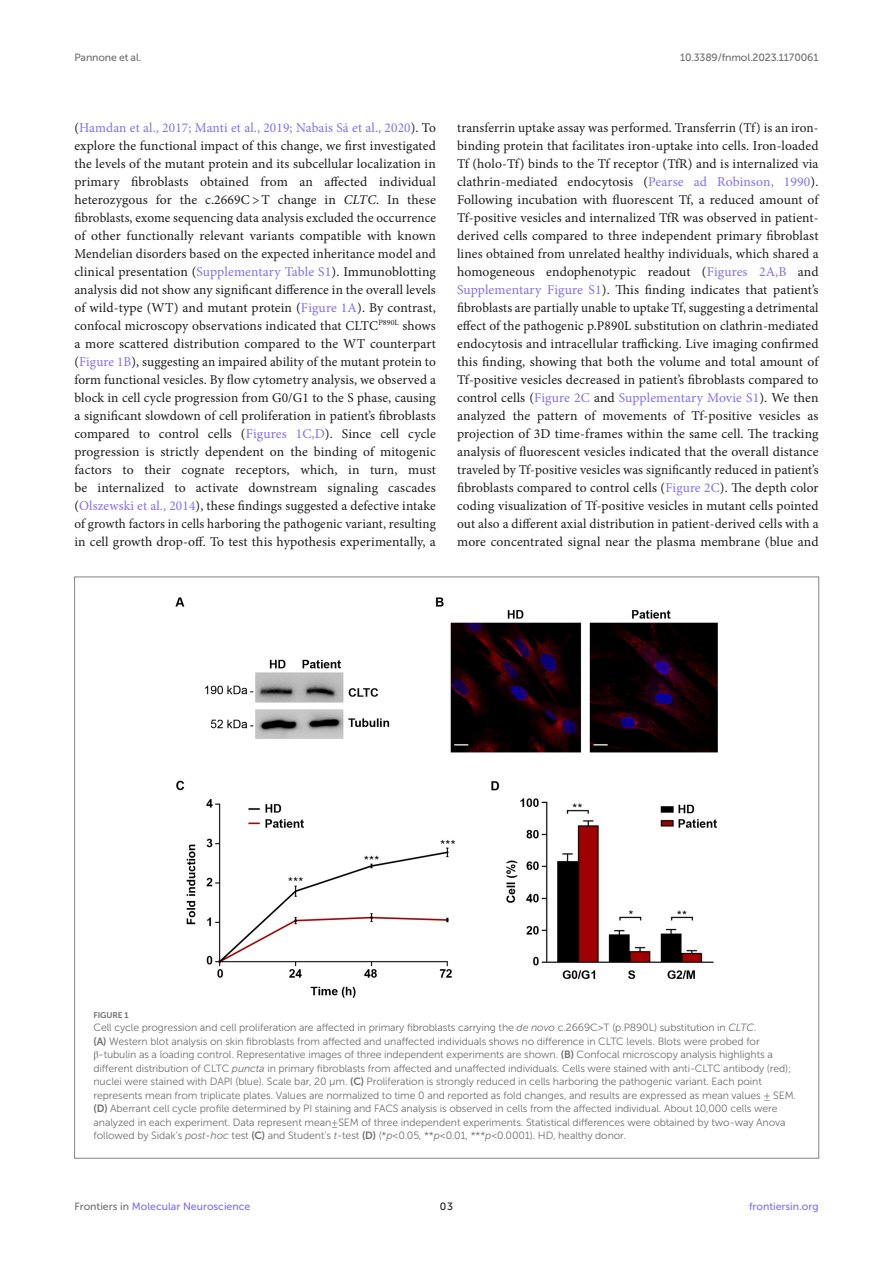
<style>
.page{position:relative;width:893px;height:1263px;background:#fff}
.page>*{position:absolute;margin:0;border:0;box-sizing:border-box;transform-origin:0 0}
.TEXT_FLUSH{font:13.5px/18px "Minion Pro";letter-spacing:.01em;color:#1b1c1b;text-align:justify}
.FIG_LEG{font:10.5px/13.5px "Museo Sans 300";letter-spacing:-.01em;color:#706f70}
.t1{font:10.5px "Museo Sans 500";color:#856df0}
.t2{font:10.5px "Museo Sans 500";letter-spacing:-.015em;color:#706f70}
.t3{font:10.5px "Museo Sans 500";color:#1b1c1b}
.FIG_HD{font:8.25px "Museo Sans 700";letter-spacing:-.01em;color:#706f70}
.s1{color:#856df0}
.s2{font-style:italic}
.s3{font-family:"Museo Sans 700"}
.s4{font-family:"STIX General"}
.s5{color:#706f70}
</style>
<div class="page">
<img style="left:175px;top:597px;width:543px;height:401px">
<p class="t2" style="left:74px;top:51px;width:68px">Pannone et al.</p>
<p class="t2" style="left:680px;top:51px;width:140px">10.3389/fnmol.2023.1170061</p>
<p class="TEXT_FLUSH" style="left:74px;top:119px;width:363px">(<span class="s1">Hamdan et al., 2017; Manti et al., 2019; Nabais Sá et al., 2020</span>). To explore the functional impact of this change, we first investigated the levels of the mutant protein and its subcellular localization in primary fibroblasts obtained from an affected individual heterozygous for the c.2669C&gt;T change in <span class="s2">CLTC</span>. In these fibroblasts, exome sequencing data analysis excluded the occurrence of other functionally relevant variants compatible with known Mendelian disorders based on the expected inheritance model and clinical presentation (<span class="s1">Supplementary Table S1</span>). Immunoblotting analysis did not show any significant difference in the overall levels of wild-type (WT) and mutant protein (<span class="s1">Figure 1A</span>). By contrast, confocal microscopy observations indicated that CLTC<sup>P890L</sup> shows a more scattered distribution compared to the WT counterpart (<span class="s1">Figure 1B</span>), suggesting an impaired ability of the mutant protein to form functional vesicles. By flow cytometry analysis, we observed a block in cell cycle progression from G0/G1 to the S phase, causing a significant slowdown of cell proliferation in patient’s fibroblasts compared to control cells (<span class="s1">Figures 1C,D</span>). Since cell cycle progression is strictly dependent on the binding of mitogenic factors to their cognate receptors, which, in turn, must be internalized to activate downstream signaling cascades (<span class="s1">Olszewski et al., 2014</span>), these findings suggested a defective intake of growth factors in cells harboring the pathogenic variant, resulting in cell growth drop-off. To test this hypothesis experimentally, a</p>
<p class="TEXT_FLUSH" style="left:457px;top:119px;width:363px">transferrin uptake assay was performed. Transferrin (Tf) is an iron&shy;binding protein that facilitates iron-uptake into cells. Iron-loaded Tf (holo-Tf) binds to the Tf receptor (TfR) and is internalized via clathrin-mediated endocytosis (<span class="s1">Pearse ad Robinson, 1990</span>).<br>Following incubation with fluorescent Tf, a reduced amount of Tf-positive vesicles and internalized TfR was observed in patient&shy;derived cells compared to three independent primary fibroblast lines obtained from unrelated healthy individuals, which shared a homogeneous endophenotypic readout (<span class="s1">Figures 2A,B</span> and <span class="s1">Supplementary Figure S1</span>). This finding indicates that patient’s fibroblasts are partially unable to uptake Tf, suggesting a detrimental effect of the pathogenic p.P890L substitution on clathrin-mediated endocytosis and intracellular trafficking. Live imaging confirmed this finding, showing that both the volume and total amount of Tf-positive vesicles decreased in patient’s fibroblasts compared to control cells (<span class="s1">Figure 2C</span> and <span class="s1">Supplementary Movie S1</span>). We then analyzed the pattern of movements of Tf-positive vesicles as projection of 3D time-frames within the same cell. The tracking analysis of fluorescent vesicles indicated that the overall distance traveled by Tf-positive vesicles was significantly reduced in patient’s fibroblasts compared to control cells (<span class="s1">Figure 2C</span>). The depth color coding visualization of Tf-positive vesicles in mutant cells pointed out also a different axial distribution in patient-derived cells with a more concentrated signal near the plasma membrane (blue and</p>
<p class="FIG_HD" style="left:94px;top:1010px;width:37px">FIGURE 1</p>
<p class="FIG_LEG" style="left:94px;top:1021px;width:704px">Cell cycle progression and cell proliferation are affected in primary fibroblasts carrying the <span class="s2">de novo</span> c.2669C &gt; T (p.P890L) substitution in <span class="s2">CLTC</span>.<br><span class="s3">(A)</span> Western blot analysis on skin fibroblasts from affected and unaffected individuals shows no difference in CLTC levels. Blots were probed for <span class="s4">β</span>-tubulin as a loading control. Representative images of three independent experiments are shown. <span class="s3">(B)</span> Confocal microscopy analysis highlights a different distribution of CLTC <span class="s2">puncta</span> in primary fibroblasts from affected and unaffected individuals. Cells were stained with anti-CLTC antibody (red); nuclei were stained with DAPI (blue). Scale bar, 20 μm. <span class="s3">(C)</span> Proliferation is strongly reduced in cells harboring the pathogenic variant. Each point represents mean from triplicate plates. Values are normalized to time 0 and reported as fold changes, and results are expressed as mean values ± SEM. <span class="s3">(D)</span> Aberrant cell cycle profile determined by PI staining and FACS analysis is observed in cells from the affected individual. About 10,000 cells were analyzed in each experiment. Data represent mean ± SEM of three independent experiments. Statistical differences were obtained by two-way Anova followed by Sidak’s <span class="s2">post-hoc</span> test <span class="s3">(C)</span> and Student’s <span class="s2">t</span>-test <span class="s3">(D)</span> (*<span class="s2">p</span> &lt; 0.05, **<span class="s2">p</span> &lt; 0.01, ***<span class="s2">p</span> &lt; 0.0001). HD, healthy donor.</p>
<p class="t1" style="left:74px;top:1200px;width:177px"><span class="s5">Frontiers in</span> Molecular Neuroscience</p>
<p class="t3" style="left:440px;top:1200px;width:15px">03</p>
<p class="t1" style="left:749px;top:1200px;width:71px">frontiersin.org</p>
</div>
